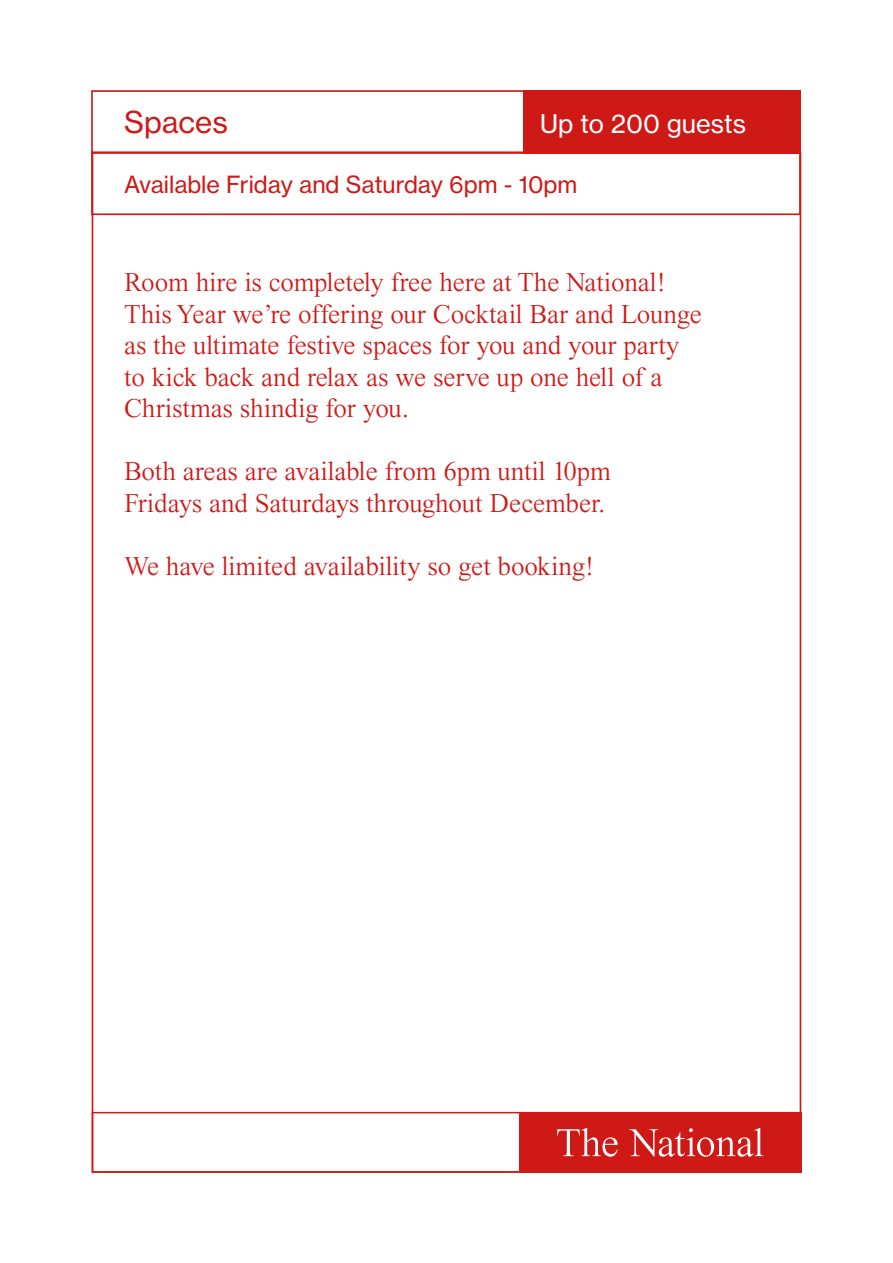
<style>
.page{position:relative;width:893px;height:1263px;background:#fff}
.page>*{position:absolute;margin:0;border:0;box-sizing:border-box;transform-origin:0 0}
.t1{font:29.7px "N Haas Grotesk TX Pro 55 Rg";color:#cf1917}
.t2{font:300 27px/31.5px "Times Now";letter-spacing:-.005em;color:#cf1917}
.t3{font:25.5px "N Haas Grotesk TX Pro 55 Rg";color:#fff}
.t4{font:23.4px "N Haas Grotesk TX Pro 55 Rg";color:#cf1917}
</style>
<div class="page">
<div style="left:91px;top:90px;width:710px;height:63px;border:2px solid #cf1917"></div>
<div style="left:91px;top:152px;width:710px;height:63px;border:2px solid #cf1917"></div>
<div style="left:523px;top:90px;width:278px;height:63px;background:#cf1917"></div>
<div style="left:92px;top:1112px;width:705px;height:61px;border:1px solid #cf1917"></div>
<div style="left:519px;top:1112px;width:282px;height:61px;background:#cf1917"></div>
<svg style="left:557px;top:1128px;width:206px;height:29px"></svg>
<p class="t1" style="left:124px;top:104px;width:105px">Spaces</p>
<p class="t4" style="left:124px;top:170px;width:455px">Available Friday and Saturday 6pm - 10pm</p>
<p class="t3" style="left:540px;top:108px;width:207px">Up to 200 guests</p>
<p class="t2" style="left:124px;top:267px;width:579px">Room hire is completely free here at The National!<br>This Year we’re offering our Cocktail Bar and Lounge as the ultimate festive spaces for you and your party to kick back and relax as we serve up one hell of a Christmas shindig for you.</p>
<p class="t2" style="left:124px;top:456px;width:488px">Both areas are available from 6pm until 10pm<br>Fridays and Saturdays throughout December.</p>
<p class="t2" style="left:124px;top:550px;width:471px">We have limited availability so get booking!</p>
</div>
